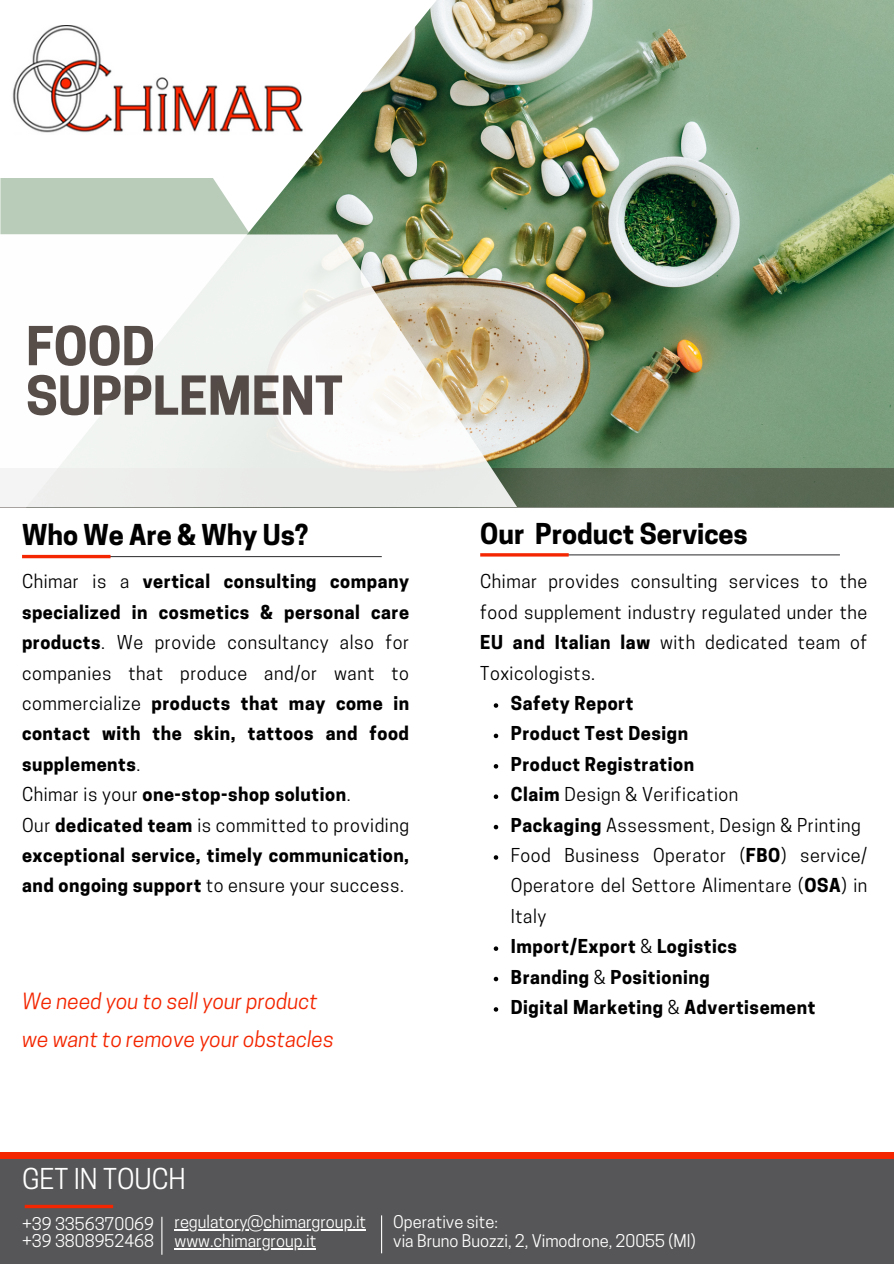
<style>
.page{position:relative;width:894px;height:1264px;background:#fff}
.page>*{position:absolute;margin:0;border:0;box-sizing:border-box;transform-origin:0 0}
.t1{font:700 50.4px/49.5px "Cooper Hewitt";color:#30231f}
.t2{font:700 27px "Cooper Hewitt";color:#000}
.t3{font:27px "Cooper Hewitt";color:#fff}
.t4{font:italic 21px "Cooper Hewitt";color:#f32601}
.t5{font:700 18px/30.3px "Cooper Hewitt";letter-spacing:.03em;color:#000;text-align:justify}
.t6{font:18px/30.3px "Cooper Hewitt";letter-spacing:.03em;color:#000;text-align:justify}
.t7{font:16.5px "Cooper Hewitt";color:#fff}
.s1{font-weight:400}
.s2{font-weight:700}
</style>
<div class="page">
<img style="left:57px;top:0;width:836px;height:468px">
<svg style="left:0;top:178px;width:250px;height:56px;background:#becfbf"></svg>
<div style="left:0;top:468px;width:893px;height:39px;background:#5a6954"></div>
<svg style="left:0;top:234px;width:517px;height:273px"></svg>
<div style="left:0;top:1157px;width:893px;height:106px;background:#565557"></div>
<div style="left:0;top:1151px;width:893px;height:7px;background:#f32601"></div>
<img style="left:12px;top:26px;width:299px;height:108px">
<hr style="left:161px;top:1216px;width:1px;height:38px;background:#fff">
<hr style="left:381px;top:1215px;width:1px;height:38px;background:#fff">
<svg style="left:25px;top:1204px;width:88px;height:4px"></svg>
<hr style="left:174px;top:1228px;width:192px;height:1px;background:#fff">
<hr style="left:174px;top:1248px;width:142px;height:1px;background:#fff">
<hr style="left:24px;top:556px;width:357px;height:1px;background:#414042">
<hr style="left:22px;top:555px;width:88px;height:3px;background:#f32601">
<hr style="left:482px;top:554px;width:357px;height:1px;background:#414042">
<hr style="left:480px;top:553px;width:88px;height:3px;background:#f32601">
<svg style="left:493px;top:703px;width:5px;height:4px"></svg>
<svg style="left:493px;top:733px;width:5px;height:5px"></svg>
<svg style="left:493px;top:764px;width:5px;height:4px"></svg>
<svg style="left:493px;top:794px;width:5px;height:5px"></svg>
<svg style="left:493px;top:824px;width:5px;height:5px"></svg>
<svg style="left:493px;top:855px;width:5px;height:4px"></svg>
<svg style="left:493px;top:946px;width:5px;height:4px"></svg>
<svg style="left:493px;top:976px;width:5px;height:5px"></svg>
<svg style="left:493px;top:1007px;width:5px;height:4px"></svg>
<h1 class="t1" style="left:26px;top:328px;width:318px">FOOD<br>SUPPLEMENT</h1>
<p class="t2" style="left:22px;top:524px;width:288px">Who We Are &amp; Why Us?</p>
<p class="t2" style="left:480px;top:523px;width:269px">Our Product Services</p>
<p class="t5" style="left:22px;top:569px;width:388px"><span class="s1">Chimar is a</span> vertical consulting company specialized in cosmetics &amp; personal care products<span class="s1">. We provide consultancy also for companies that produce and/or want to commercialize</span> products that may come in contact with the skin, tattoos and food supplements<span class="s1">.</span></p>
<p class="t5" style="left:22px;top:781px;width:330px"><span class="s1">Chimar is your</span> one-stop-shop solution<span class="s1">.</span></p>
<p class="t5" style="left:22px;top:812px;width:388px"><span class="s1">Our</span> dedicated team <span class="s1">is committed to providing </span>exceptional service, timely communication, and ongoing support <span class="s1">to ensure your success.</span></p>
<p class="t4" style="left:22px;top:993px;width:297px">We need you to sell your product</p>
<p class="t4" style="left:22px;top:1031px;width:313px">we want to remove your obstacles</p>
<p class="t3" style="left:22px;top:1168px;width:165px">GET IN TOUCH</p>
<p class="t6" style="left:480px;top:569px;width:388px">Chimar provides consulting services to the food supplement industry regulated under the <span class="s2">EU and Italian law</span> with dedicated team of Toxicologists.</p>
<p class="t5" style="left:510px;top:690px;width:124px">Safety Report</p>
<p class="t5" style="left:510px;top:720px;width:179px">Product Test Design</p>
<p class="t5" style="left:510px;top:751px;width:185px">Product Registration</p>
<p class="t6" style="left:510px;top:781px;width:229px"><span class="s2">Claim</span> Design &amp; Verification</p>
<p class="t6" style="left:510px;top:812px;width:351px"><span class="s2">Packaging</span> Assessment, Design &amp; Printing</p>
<p class="t6" style="left:510px;top:842px;width:358px">Food Business Operator (<span class="s2">FBO</span>) service/ Operatore del Settore Alimentare (<span class="s2">OSA</span>) in Italy</p>
<p class="t5" style="left:510px;top:933px;width:227px">Import/Export <span class="s1">&amp;</span> Logistics</p>
<p class="t5" style="left:510px;top:963px;width:200px">Branding <span class="s1">&amp;</span> Positioning</p>
<p class="t5" style="left:510px;top:994px;width:306px">Digital Marketing <span class="s1">&amp;</span> Advertisement</p>
<p class="t7" style="left:22px;top:1217px;width:133px">+39 3356370069</p>
<p class="t7" style="left:174px;top:1215px;width:193px">regulatory@chimargroup.it</p>
<p class="t7" style="left:22px;top:1234px;width:133px">+39 3808952468</p>
<p class="t7" style="left:393px;top:1215px;width:106px">Operative site:</p>
<p class="t7" style="left:174px;top:1234px;width:143px">www.chimargroup.it</p>
<p class="t7" style="left:393px;top:1234px;width:304px">via Bruno Buozzi, 2, Vimodrone, 20055 (MI)</p>
</div>
